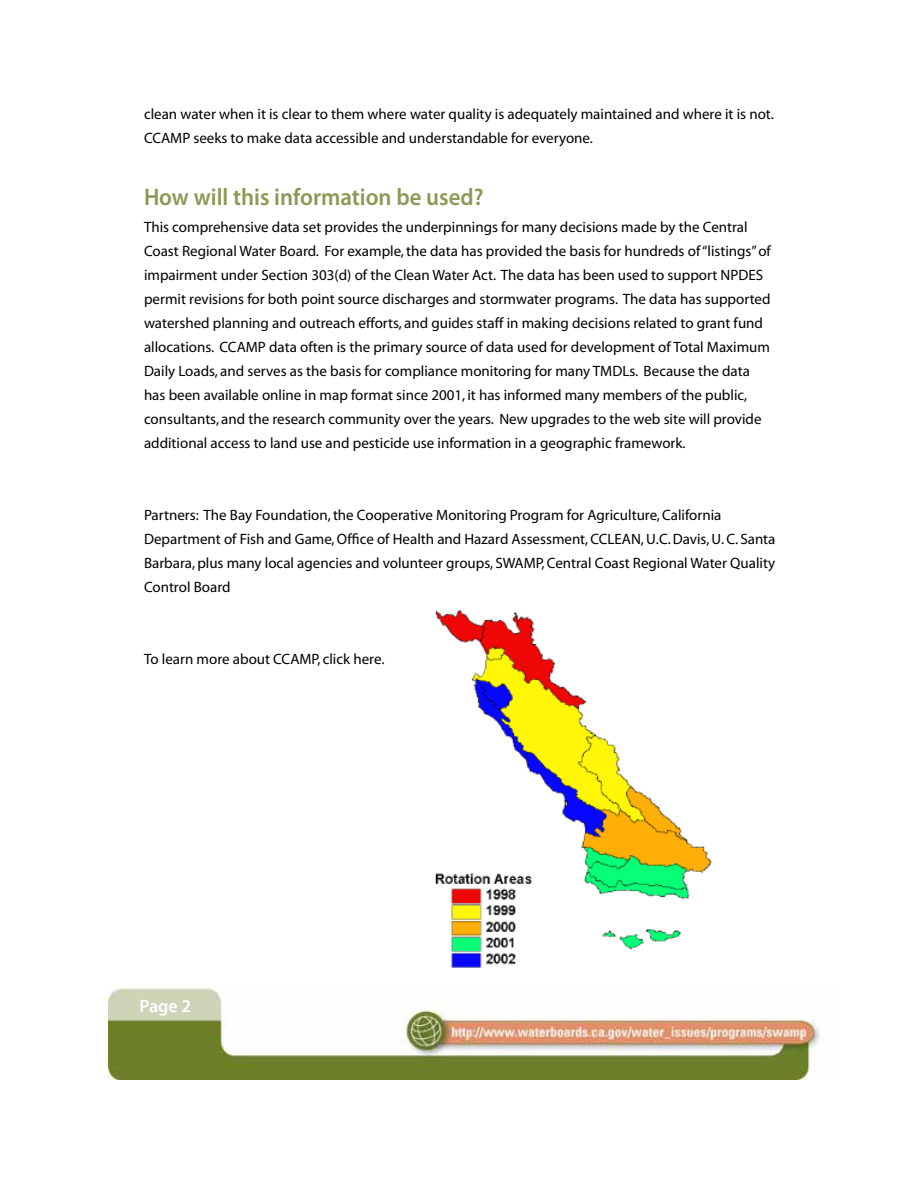
<style>
.page{position:relative;width:918px;height:1188px;background:#fff}
.page>*{position:absolute;margin:0;border:0;box-sizing:border-box;transform-origin:0 0}
.t1{font:600 24px "Myriad Pro";color:#899a55;scale:.95 1}
.t2{font:600 18px "Myriad Pro";color:#fff}
.t3{font:15px/24px "Myriad";color:#000}
</style>
<div class="page">
<img style="left:108px;top:988px;width:712px;height:92px">
<img style="left:435px;top:610px;width:277px;height:358px">
<p class="t3" style="left:144px;top:103px;width:632px">clean water when it is clear to them where water quality is adequately maintained and where it is not.<br>CCAMP seeks to make data accessible and understandable for everyone.</p>
<h1 class="t1" style="left:144px;top:184px;width:359px">How will this information be used?</h1>
<p class="t3" style="left:144px;top:216px;width:628px">This comprehensive data set provides the underpinnings for many decisions made by the Central Coast Regional Water Board. For example, the data has provided the basis for hundreds of “listings” of impairment under Section 303(d) of the Clean Water Act. The data has been used to support NPDES permit revisions for both point source discharges and stormwater programs. The data has supported watershed planning and outreach efforts, and guides staff in making decisions related to grant fund allocations. CCAMP data often is the primary source of data used for development of Total Maximum Daily Loads, and serves as the basis for compliance monitoring for many TMDLs. Because the data has been available online in map format since 2001, it has informed many members of the public, consultants, and the research community over the years. New upgrades to the web site will provide additional access to land use and pesticide use information in a geographic framework.</p>
<p class="t3" style="left:144px;top:504px;width:633px">Partners: The Bay Foundation, the Cooperative Monitoring Program for Agriculture, California Department of Fish and Game, Office of Health and Hazard Assessment, CCLEAN, U.C. Davis, U. C. Santa Barbara, plus many local agencies and volunteer groups, SWAMP, Central Coast Regional Water Quality Control Board</p>
<p class="t3" style="left:144px;top:648px;width:242px">To learn more about CCAMP, click here.</p>
<p class="t2" style="left:139px;top:996px;width:53px">Page 2</p>
</div>
